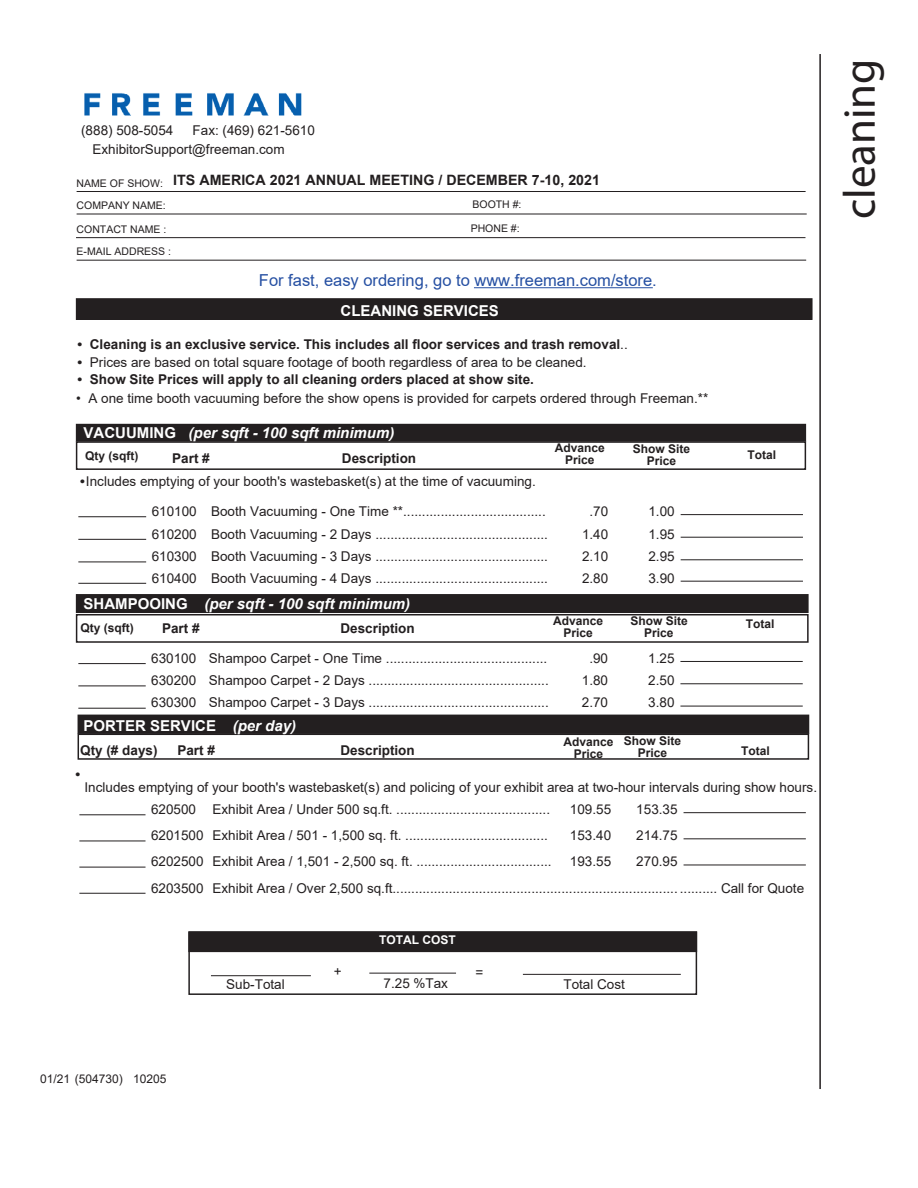
<style>
.page{position:relative;width:918px;height:1188px;background:#fff}
.page>*{position:absolute;margin:0;border:0;box-sizing:border-box;transform-origin:0 0}
.t1{font:45px "Myriad Pro";color:#231f20}
.t2{font:16.5px "Arial";color:#254fa2}
.t3{font:italic 700 15px "Arial";color:#fff}
.t4{font:700 15px "Arial";color:#fff}
.t5{font:700 14.25px "Arial";color:#231f20}
.t6{font:13.5px/21.8px "Arial";color:#231f20}
.t7{font:700 13.5px "Arial";color:#231f20}
.t8{font:700 12px/12px "Arial";color:#231f20;text-align:center}
.t9{font:12px "Arial";color:#231f20}
.t10{font:700 12px "Arial";color:#fff}
.t11{font:10.5px "Arial";color:#231f20}
.s1{font-weight:400}
.s2{font-weight:700}
.s3{font-style:normal}
.s4{font-style:italic}
</style>
<div class="page">
<div style="left:77px;top:425px;width:728px;height:16px;background:#231f20"></div>
<div style="left:76px;top:424px;width:730px;height:18px;border:2px solid #231f20"></div>
<div style="left:78px;top:715px;width:731px;height:18px;background:#231f20"></div>
<div style="left:78px;top:715px;width:731px;height:19px;border:2px solid #231f20"></div>
<div style="left:77px;top:595px;width:731px;height:17px;background:#231f20"></div>
<div style="left:76px;top:594px;width:733px;height:19px;border:2px solid #231f20"></div>
<div style="left:77px;top:299px;width:735px;height:20px;background:#231f20"></div>
<div style="left:76px;top:298px;width:737px;height:22px;border:2px solid #231f20"></div>
<hr style="left:474px;top:287px;width:178px;height:1px;background:#254fa2">
<div style="left:76px;top:441px;width:730px;height:29px;border:2px solid #231f20"></div>
<hr style="left:77px;top:214px;width:730px;height:1px;background:#231f20">
<hr style="left:77px;top:191px;width:729px;height:1px;background:#231f20">
<hr style="left:76px;top:237px;width:729px;height:1px;background:#231f20">
<hr style="left:78px;top:516px;width:68px;height:1px;background:#231f20">
<hr style="left:681px;top:514px;width:122px;height:1px;background:#231f20">
<hr style="left:78px;top:539px;width:68px;height:1px;background:#231f20">
<hr style="left:681px;top:537px;width:122px;height:1px;background:#231f20">
<hr style="left:78px;top:562px;width:68px;height:1px;background:#231f20">
<hr style="left:681px;top:559px;width:122px;height:1px;background:#231f20">
<hr style="left:78px;top:583px;width:68px;height:1px;background:#231f20">
<hr style="left:681px;top:581px;width:122px;height:1px;background:#231f20">
<hr style="left:78px;top:663px;width:68px;height:1px;background:#231f20">
<hr style="left:680px;top:661px;width:123px;height:1px;background:#231f20">
<hr style="left:78px;top:686px;width:68px;height:1px;background:#231f20">
<hr style="left:680px;top:683px;width:123px;height:1px;background:#231f20">
<hr style="left:78px;top:708px;width:68px;height:1px;background:#231f20">
<hr style="left:680px;top:706px;width:123px;height:1px;background:#231f20">
<hr style="left:79px;top:814px;width:67px;height:1px;background:#231f20">
<hr style="left:684px;top:812px;width:122px;height:1px;background:#231f20">
<hr style="left:79px;top:841px;width:67px;height:1px;background:#231f20">
<hr style="left:684px;top:838px;width:122px;height:1px;background:#231f20">
<hr style="left:79px;top:867px;width:67px;height:1px;background:#231f20">
<hr style="left:684px;top:865px;width:122px;height:1px;background:#231f20">
<hr style="left:79px;top:893px;width:67px;height:1px;background:#231f20">
<div style="left:189px;top:932px;width:507px;height:19px;background:#231f20"></div>
<div style="left:188px;top:931px;width:509px;height:21px;border:2px solid #231f20"></div>
<div style="left:188px;top:932px;width:509px;height:63px;border:2px solid #231f20"></div>
<hr style="left:819px;top:54px;width:2px;height:1035px;background:#231f20">
<hr style="left:77px;top:260px;width:729px;height:1px;background:#231f20">
<hr style="left:523px;top:974px;width:158px;height:1px;background:#231f20">
<hr style="left:211px;top:975px;width:100px;height:1px;background:#231f20">
<div style="left:78px;top:734px;width:731px;height:26px;border:2px solid #231f20"></div>
<hr style="left:369px;top:973px;width:87px;height:1px;background:#231f20">
<img style="left:84px;top:93px;width:218px;height:23px">
<div style="left:76px;top:614px;width:733px;height:29px;border:2px solid #231f20"></div>
<p class="t6" style="left:81px;top:120px;width:94px">(888) 508-5054</p>
<p class="t6" style="left:92px;top:121px;width:224px;line-height:18.5px;text-indent:100px">Fax: (469) 621-5610<br>ExhibitorSupport@freeman.com</p>
<p class="t5" style="left:77px;top:172px;width:525px"><sub>NAME</sub> <sub>OF</sub> <sub>SHOW:</sub> ITS AMERICA 2021 ANNUAL MEETING / DECEMBER 7-10, 2021</p>
<p class="t11" style="left:77px;top:200px;width:91px">COMPANY NAME:</p>
<p class="t11" style="left:473px;top:199px;width:51px">BOOTH #:</p>
<p class="t11" style="left:471px;top:223px;width:51px">PHONE #:</p>
<p class="t11" style="left:77px;top:224px;width:91px">CONTACT NAME :</p>
<p class="t11" style="left:77px;top:246px;width:96px">E-MAIL ADDRESS :</p>
<p class="t2" style="left:259px;top:271px;width:399px">For fast, easy ordering, go to www.freeman.com/store.</p>
<p class="t4" style="left:341px;top:303px;width:160px">CLEANING SERVICES</p>
<p class="t7" style="left:78px;top:336px;width:552px">• Cleaning is an exclusive service. This includes all floor services and trash removal<span class="s1">..</span></p>
<p class="t6" style="left:78px;top:351px;width:511px"><span class="s2">•</span> Prices are based on total square footage of booth regardless of area to be cleaned.</p>
<p class="t7" style="left:78px;top:372px;width:458px">• Show Site Prices will apply to all cleaning orders placed at show site.</p>
<p class="t6" style="left:76px;top:387px;width:634px">• A one time booth vacuuming before the show opens is provided for carpets ordered through Freeman.**</p>
<p class="t3" style="left:84px;top:425px;width:312px"><span class="s3">VACUUMING</span> (per sqft - 100 sqft minimum)</p>
<p class="t8" style="left:85px;top:450px;width:55px">Qty (sqft)</p>
<p class="t7" style="left:172px;top:450px;width:39px">Part #</p>
<p class="t7" style="left:342px;top:450px;width:76px">Description</p>
<p class="t8" style="left:555px;top:442px;width:52px">Advance<br>Price</p>
<p class="t8" style="left:747px;top:449px;width:30px">Total</p>
<p class="t8" style="left:633px;top:443px;width:59px">Show Site<br>Price</p>
<p class="t6" style="left:80px;top:470px;width:457px"><span class="s2">•</span> Includes emptying of your booth's wastebasket(s) at the time of vacuuming.</p>
<p class="t6" style="left:152px;top:500px;width:396px">610100 Booth Vacuuming - One Time **......................................</p>
<p class="t6" style="left:590px;top:500px;width:20px">.70</p>
<p class="t6" style="left:648px;top:500px;width:28px">1.00</p>
<p class="t6" style="left:152px;top:523px;width:398px">610200 Booth Vacuuming - 2 Days ..............................................</p>
<p class="t6" style="left:582px;top:523px;width:28px">1.40</p>
<p class="t6" style="left:648px;top:523px;width:28px">1.95</p>
<p class="t6" style="left:152px;top:546px;width:398px">610300 Booth Vacuuming - 3 Days ..............................................</p>
<p class="t6" style="left:582px;top:546px;width:28px">2.10</p>
<p class="t6" style="left:648px;top:546px;width:28px">2.95</p>
<p class="t6" style="left:152px;top:567px;width:398px">610400 Booth Vacuuming - 4 Days ..............................................</p>
<p class="t6" style="left:582px;top:567px;width:28px">2.80</p>
<p class="t6" style="left:648px;top:567px;width:28px">3.90</p>
<p class="t3" style="left:84px;top:595px;width:328px"><span class="s3">SHAMPOOING</span> (per sqft - 100 sqft minimum)</p>
<p class="t8" style="left:80px;top:621px;width:55px">Qty (sqft)</p>
<p class="t7" style="left:162px;top:621px;width:39px">Part #</p>
<p class="t7" style="left:341px;top:621px;width:76px">Description</p>
<p class="t8" style="left:553px;top:614px;width:52px">Advance<br>Price</p>
<p class="t8" style="left:630px;top:614px;width:59px">Show Site</p>
<p class="t8" style="left:746px;top:618px;width:30px">Total</p>
<p class="t8" style="left:644px;top:626px;width:31px">Price</p>
<p class="t6" style="left:151px;top:647px;width:398px">630100 Shampoo Carpet - One Time ...........................................</p>
<p class="t6" style="left:589px;top:647px;width:20px">.90</p>
<p class="t6" style="left:648px;top:647px;width:28px">1.25</p>
<p class="t6" style="left:151px;top:670px;width:399px">630200 Shampoo Carpet - 2 Days ................................................</p>
<p class="t6" style="left:582px;top:670px;width:28px">1.80</p>
<p class="t6" style="left:648px;top:670px;width:28px">2.50</p>
<p class="t6" style="left:151px;top:692px;width:399px">630300 Shampoo Carpet - 3 Days ................................................</p>
<p class="t6" style="left:582px;top:692px;width:28px">2.70</p>
<p class="t6" style="left:648px;top:692px;width:28px">3.80</p>
<p class="t4" style="left:83px;top:718px;width:214px">PORTER SERVICE <span class="s4">(per day)</span></p>
<p class="t8" style="left:563px;top:735px;width:52px">Advance</p>
<p class="t7" style="left:80px;top:743px;width:79px">Qty (# days)</p>
<p class="t7" style="left:177px;top:743px;width:39px">Part #</p>
<p class="t7" style="left:341px;top:743px;width:76px">Description</p>
<p class="t8" style="left:574px;top:747px;width:31px">Price</p>
<p class="t7" style="left:75px;top:767px;width:6px">•</p>
<p class="t8" style="left:624px;top:735px;width:59px">Show Site<br>Price</p>
<p class="t8" style="left:741px;top:745px;width:30px">Total</p>
<p class="t6" style="left:151px;top:777px;width:668px;text-indent:-67px">Includes emptying of your booth's wastebasket(s) and policing of your exhibit area at two-hour intervals during show hours.<br>620500 Exhibit Area / Under 500 sq.ft. .........................................</p>
<p class="t6" style="left:570px;top:799px;width:43px">109.55</p>
<p class="t6" style="left:636px;top:799px;width:43px">153.35</p>
<p class="t6" style="left:151px;top:825px;width:398px">6201500 Exhibit Area / 501 - 1,500 sq. ft. ......................................</p>
<p class="t6" style="left:570px;top:825px;width:43px">153.40</p>
<p class="t6" style="left:636px;top:825px;width:43px">214.75</p>
<p class="t6" style="left:151px;top:851px;width:402px">6202500 Exhibit Area / 1,501 - 2,500 sq. ft. ....................................</p>
<p class="t6" style="left:570px;top:851px;width:43px">193.55</p>
<p class="t6" style="left:151px;top:849px;width:655px;line-height:26.1px;text-indent:485px">270.95<br>6203500 Exhibit Area / Over 2,500 sq.ft............................................................................ .......... Call for Quote</p>
<p class="t10" style="left:379px;top:933px;width:78px">TOTAL COST</p>
<p class="t6" style="left:334px;top:960px;width:9px">+</p>
<p class="t6" style="left:476px;top:961px;width:9px">=</p>
<p class="t6" style="left:384px;top:973px;width:66px">7.25 %Tax</p>
<p class="t6" style="left:226px;top:974px;width:60px">Sub-Total</p>
<p class="t6" style="left:563px;top:974px;width:63px">Total Cost</p>
<h1 class="t1" style="left:833px;top:219px;width:162px;rotate:-90deg">cleaning</h1>
<p class="t9" style="left:40px;top:1073px;width:84px">01/21 (504730)</p>
<p class="t9" style="left:133px;top:1072px;width:35px">10205</p>
</div>
